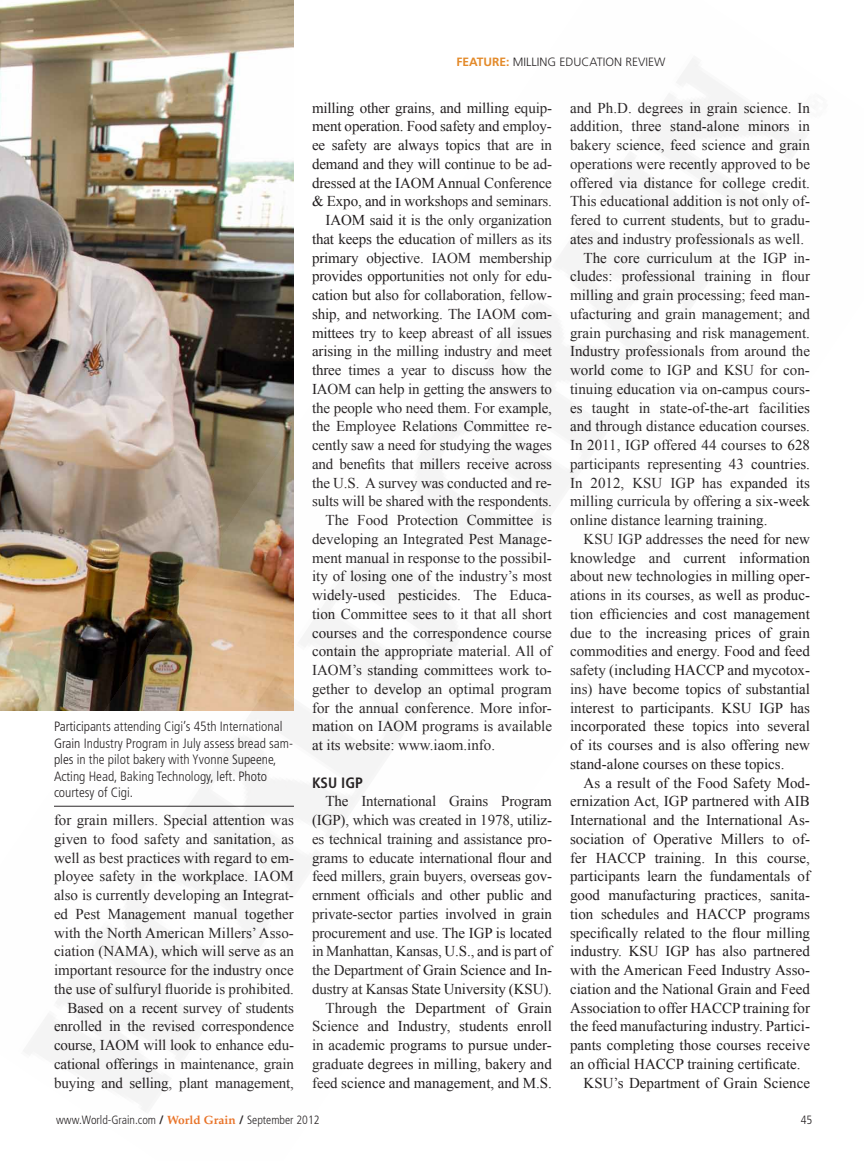
<style>
.page{position:relative;width:864px;height:1161px;background:#fff}
.page>*{position:absolute;margin:0;border:0;box-sizing:border-box;transform-origin:0 0}
.t1{font:15px/18.8px "Times New Roman";color:#231f20;text-align:right}
.t2{font:700 condensed 15px "Frutiger LT Std";color:#231f20}
.t3{font:300 condensed 13.5px/16.5px "Frutiger LT Std";color:#231f20}
.t4{font:300 condensed 12px "Frutiger LT Std";color:#231f20}
.t5{font:300 12px "Frutiger LT Std";color:#231f20}
.s1{font-weight:700;color:#e38a2a}
.s2{font-weight:700;font-stretch:normal}
.s3{font-family:"Palatino LT Std";font-weight:700;font-stretch:normal;color:#e86d1f}
</style>
<div class="page">
<img style="left:0;top:0;width:805px;height:1112px">
<p class="t3" style="left:54px;top:719px;width:241px">Participants attending Cigi’s 45th International Grain Industry Program in July assess bread sam&shy;ples in the pilot bakery with Yvonne Supeene, Acting Head, Baking Technology, left. Photo courtesy of Cigi.</p>
<p class="t1" style="left:54px;top:810px;width:242px">for grain millers. Special attention was given to food safety and sanitation, as well as best practices with regard to em&shy;ployee safety in the workplace. IAOM also is currently developing an Integrat&shy;ed Pest Management manual together with the North American Millers’ Asso&shy;ciation (NAMA), which will serve as an important resource for the industry once the use of sulfuryl fluoride is prohibited.<br>Based on a recent survey of students enrolled in the revised correspondence course, IAOM will look to enhance edu&shy;cational offerings in maintenance, grain buying and selling, plant management,</p>
<p class="t5" style="left:457px;top:55px;width:210px"><span class="s1">FEATURE:</span> MILLING EDUCATION REVIEW</p>
<p class="t1" style="left:312px;top:98px;width:242px">milling other grains, and milling equip-</p>
<p class="t1" style="left:312px;top:117px;width:241px">ment operation. Food safety and employ-</p>
<p class="t1" style="left:312px;top:135px;width:242px">ee safety are always topics that are in</p>
<p class="t1" style="left:312px;top:154px;width:242px">demand and they will continue to be ad-</p>
<p class="t1" style="left:312px;top:173px;width:241px">dressed at the IAOM Annual Conference</p>
<p class="t1" style="left:312px;top:192px;width:242px">&amp; Expo, and in workshops and seminars.</p>
<p class="t1" style="left:326px;top:210px;width:228px">IAOM said it is the only organization</p>
<p class="t1" style="left:312px;top:229px;width:242px">that keeps the education of millers as its</p>
<p class="t1" style="left:312px;top:248px;width:241px">primary objective. IAOM membership</p>
<p class="t1" style="left:312px;top:267px;width:242px">provides opportunities not only for edu-</p>
<p class="t1" style="left:312px;top:285px;width:241px">cation but also for collaboration, fellow-</p>
<p class="t1" style="left:312px;top:304px;width:241px">ship, and networking. The IAOM com-</p>
<p class="t1" style="left:312px;top:323px;width:242px">mittees try to keep abreast of all issues</p>
<p class="t1" style="left:312px;top:342px;width:241px">arising in the milling industry and meet</p>
<p class="t1" style="left:312px;top:360px;width:241px">three times a year to discuss how the</p>
<p class="t1" style="left:312px;top:379px;width:241px">IAOM can help in getting the answers to</p>
<p class="t1" style="left:312px;top:398px;width:242px">the people who need them. For example,</p>
<p class="t1" style="left:312px;top:417px;width:241px">the Employee Relations Committee re-</p>
<p class="t1" style="left:312px;top:435px;width:242px">cently saw a need for studying the wages</p>
<p class="t1" style="left:312px;top:454px;width:241px">and benefits that millers receive across</p>
<p class="t1" style="left:312px;top:473px;width:241px">the U.S. A survey was conducted and re-</p>
<p class="t1" style="left:312px;top:492px;width:242px">sults will be shared with the respondents.</p>
<p class="t1" style="left:326px;top:510px;width:228px">The Food Protection Committee is</p>
<p class="t1" style="left:312px;top:529px;width:241px">developing an Integrated Pest Manage-</p>
<p class="t1" style="left:312px;top:548px;width:241px">ment manual in response to the possibil-</p>
<p class="t1" style="left:312px;top:567px;width:241px">ity of losing one of the industry’s most</p>
<p class="t1" style="left:312px;top:585px;width:241px">widely-used pesticides. The Educa-</p>
<p class="t1" style="left:312px;top:604px;width:241px">tion Committee sees to it that all short</p>
<p class="t1" style="left:312px;top:623px;width:241px">courses and the correspondence course</p>
<p class="t1" style="left:312px;top:642px;width:241px">contain the appropriate material. All of</p>
<p class="t1" style="left:312px;top:660px;width:241px">IAOM’s standing committees work to-</p>
<p class="t1" style="left:312px;top:679px;width:241px">gether to develop an optimal program</p>
<p class="t1" style="left:312px;top:698px;width:241px">for the annual conference. More infor-</p>
<p class="t1" style="left:312px;top:717px;width:241px">mation on IAOM programs is available</p>
<p class="t1" style="left:312px;top:735px;width:185px">at its website: www.iaom.info.</p>
<p class="t2" style="left:312px;top:773px;width:52px">KSU IGP</p>
<p class="t1" style="left:312px;top:792px;width:242px">The International Grains Program (IGP), which was created in 1978, utiliz&shy;es technical training and assistance pro&shy;grams to educate international flour and feed millers, grain buyers, overseas gov&shy;ernment officials and other public and private-sector parties involved in grain procurement and use. The IGP is located in Manhattan, Kansas, U.S., and is part of the Department of Grain Science and In&shy;dustry at Kansas State University (KSU).<br>Through the Department of Grain Science and Industry, students enroll in academic programs to pursue under&shy;graduate degrees in milling, bakery and feed science and management, and M.S.</p>
<p class="t1" style="left:570px;top:98px;width:241px">and Ph.D. degrees in grain science. In</p>
<p class="t1" style="left:570px;top:117px;width:241px">addition, three stand-alone minors in</p>
<p class="t1" style="left:570px;top:135px;width:241px">bakery science, feed science and grain</p>
<p class="t1" style="left:570px;top:154px;width:241px">operations were recently approved to be</p>
<p class="t1" style="left:570px;top:173px;width:241px">offered via distance for college credit.</p>
<p class="t1" style="left:570px;top:192px;width:241px">This educational addition is not only of-</p>
<p class="t1" style="left:570px;top:210px;width:241px">fered to current students, but to gradu-</p>
<p class="t1" style="left:570px;top:229px;width:236px">ates and industry professionals as well.</p>
<p class="t1" style="left:584px;top:248px;width:228px">The core curriculum at the IGP in-</p>
<p class="t1" style="left:570px;top:267px;width:241px">cludes: professional training in flour</p>
<p class="t1" style="left:570px;top:285px;width:241px">milling and grain processing; feed man-</p>
<p class="t1" style="left:570px;top:304px;width:241px">ufacturing and grain management; and</p>
<p class="t1" style="left:570px;top:323px;width:241px">grain purchasing and risk management.</p>
<p class="t1" style="left:570px;top:342px;width:241px">Industry professionals from around the</p>
<p class="t1" style="left:570px;top:360px;width:241px">world come to IGP and KSU for con-</p>
<p class="t1" style="left:570px;top:379px;width:241px">tinuing education via on-campus cours-</p>
<p class="t1" style="left:570px;top:398px;width:241px">es taught in state-of-the-art facilities</p>
<p class="t1" style="left:570px;top:417px;width:241px">and through distance education courses.</p>
<p class="t1" style="left:570px;top:435px;width:241px">In 2011, IGP offered 44 courses to 628</p>
<p class="t1" style="left:570px;top:454px;width:241px">participants representing 43 countries.</p>
<p class="t1" style="left:570px;top:473px;width:241px">In 2012, KSU IGP has expanded its</p>
<p class="t1" style="left:570px;top:492px;width:241px">milling curricula by offering a six-week</p>
<p class="t1" style="left:570px;top:510px;width:199px">online distance learning training.</p>
<p class="t1" style="left:584px;top:529px;width:228px">KSU IGP addresses the need for new</p>
<p class="t1" style="left:570px;top:548px;width:241px">knowledge and current information</p>
<p class="t1" style="left:570px;top:567px;width:241px">about new technologies in milling oper-</p>
<p class="t1" style="left:570px;top:585px;width:241px">ations in its courses, as well as produc-</p>
<p class="t1" style="left:570px;top:604px;width:241px">tion efficiencies and cost management</p>
<p class="t1" style="left:570px;top:623px;width:241px">due to the increasing prices of grain</p>
<p class="t1" style="left:570px;top:642px;width:241px">commodities and energy. Food and feed</p>
<p class="t1" style="left:570px;top:660px;width:241px">safety (including HACCP and mycotox-</p>
<p class="t1" style="left:570px;top:679px;width:241px">ins) have become topics of substantial</p>
<p class="t1" style="left:570px;top:698px;width:241px">interest to participants. KSU IGP has</p>
<p class="t1" style="left:570px;top:717px;width:241px">incorporated these topics into several</p>
<p class="t1" style="left:570px;top:735px;width:241px">of its courses and is also offering new</p>
<p class="t1" style="left:570px;top:754px;width:216px">stand-alone courses on these topics.</p>
<p class="t1" style="left:584px;top:773px;width:228px">As a result of the Food Safety Mod-</p>
<p class="t1" style="left:570px;top:792px;width:241px">ernization Act, IGP partnered with AIB</p>
<p class="t1" style="left:570px;top:810px;width:241px">International and the International As-</p>
<p class="t1" style="left:570px;top:829px;width:241px">sociation of Operative Millers to of-</p>
<p class="t1" style="left:570px;top:848px;width:241px">fer HACCP training. In this course,</p>
<p class="t1" style="left:570px;top:867px;width:241px">participants learn the fundamentals of</p>
<p class="t1" style="left:570px;top:885px;width:241px">good manufacturing practices, sanita-</p>
<p class="t1" style="left:570px;top:904px;width:241px">tion schedules and HACCP programs</p>
<p class="t1" style="left:570px;top:923px;width:241px">specifically related to the flour milling</p>
<p class="t1" style="left:570px;top:942px;width:241px">industry. KSU IGP has also partnered</p>
<p class="t1" style="left:570px;top:960px;width:241px">with the American Feed Industry Asso-</p>
<p class="t1" style="left:570px;top:979px;width:241px">ciation and the National Grain and Feed</p>
<p class="t1" style="left:570px;top:998px;width:241px">Association to offer HACCP training for</p>
<p class="t1" style="left:570px;top:1017px;width:241px">the feed manufacturing industry. Partici-</p>
<p class="t1" style="left:570px;top:1035px;width:241px">pants completing those courses receive</p>
<p class="t1" style="left:570px;top:1054px;width:232px">an official HACCP training certificate.</p>
<p class="t1" style="left:584px;top:1073px;width:228px">KSU’s Department of Grain Science</p>
<p class="t4" style="left:56px;top:1113px;width:265px">www.World-Grain.com <span class="s2">/</span> <span class="s3">World Grain</span> <span class="s2">/</span> September 2012</p>
<p class="t4" style="left:801px;top:1113px;width:13px">45</p>
</div>
